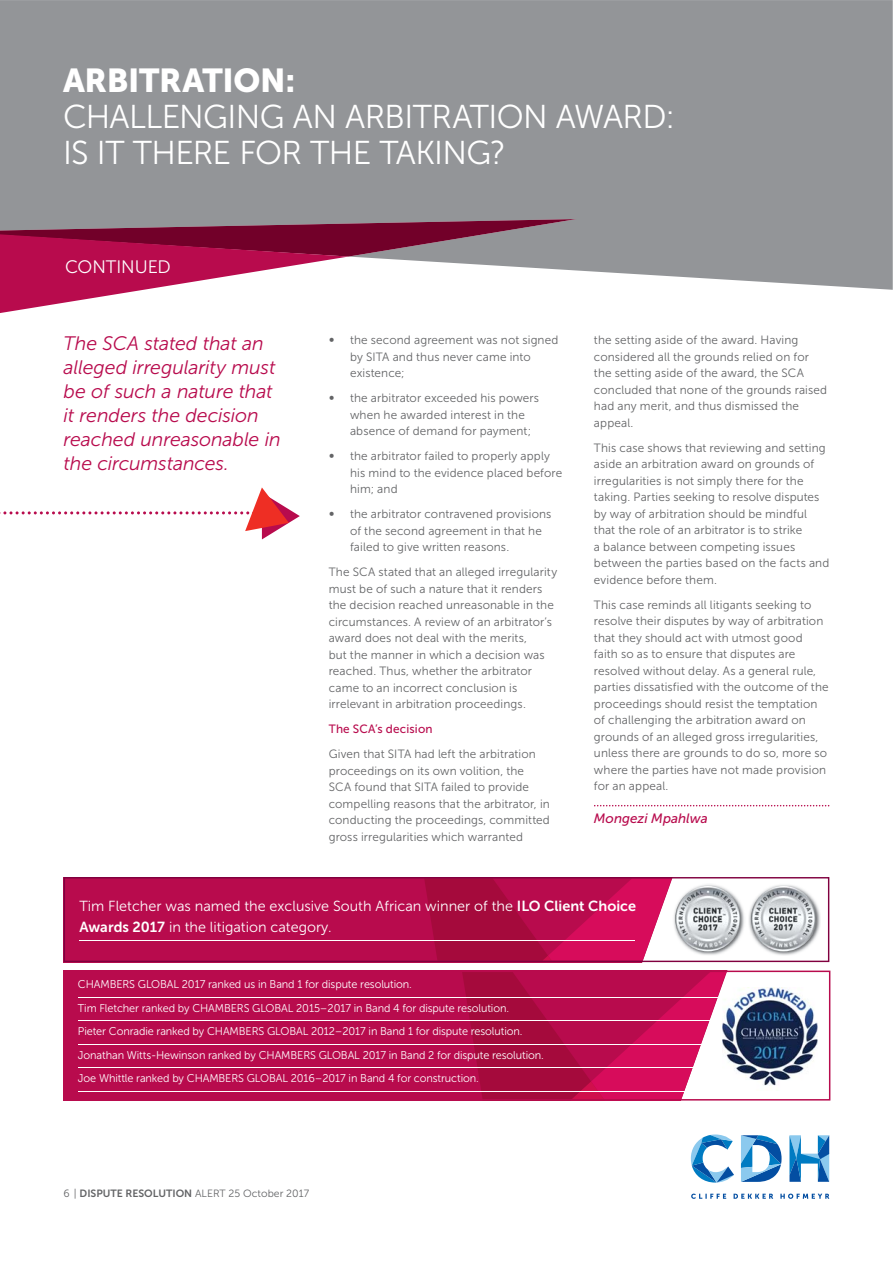
<style>
.page{position:relative;width:893px;height:1263px;background:#fff}
.page>*{position:absolute;margin:0;border:0;box-sizing:border-box;transform-origin:0 0}
.t1{font:33px/36px "Museo Sans 300";letter-spacing:-.02em;color:#fff}
.t2{font:33px "Museo Sans 900";letter-spacing:-.005em;color:#fff}
.t3{font:italic 19.5px/24px "Museo Sans 300";letter-spacing:-.005em;color:#b80b4d}
.t4{font:18px "Museo Sans 300";letter-spacing:-.005em;color:#fff}
.t5{font:14.55px/21px "Museo Sans 300";color:#fff}
.t6{font:italic 13.5px "Museo Sans 500";color:#b80b4d}
.t7{font:12px/16.5px "Museo Sans 300";letter-spacing:.01em;color:#636466}
.t8{font:12px "Museo Sans 500";letter-spacing:.015em;color:#b80b4d}
.t9{font:11.25px/23.5px "Museo Sans 300";letter-spacing:-.01em;color:#fff}
.t10{font:10.5px "Museo Sans 300";color:#636466}
.s1{font-family:"Museo Sans 700"}
</style>
<div class="page">
<div style="left:0;top:0;width:892px;height:290px;background:#939598"></div>
<svg style="left:0;top:217px;width:576px;height:96px"></svg>
<svg style="left:594px;top:805px;width:235px;height:1px"></svg>
<svg style="left:0;top:487px;width:300px;height:52px"></svg>
<svg style="left:691px;top:1194px;width:138px;height:5px"></svg>
<svg style="left:789px;top:1135px;width:40px;height:47px"></svg>
<svg style="left:691px;top:1135px;width:43px;height:48px"></svg>
<svg style="left:741px;top:1135px;width:40px;height:47px"></svg>
<svg style="left:63px;top:971px;width:767px;height:130px;background:#bd1b58"></svg>
<hr style="left:78px;top:997px;width:673px;height:1px;background:#fff">
<hr style="left:78px;top:1020px;width:673px;height:1px;background:#fff">
<hr style="left:78px;top:1044px;width:673px;height:1px;background:#fff">
<hr style="left:78px;top:1067px;width:673px;height:1px;background:#fff">
<hr style="left:78px;top:1091px;width:673px;height:1px;background:#fff">
<img style="left:722px;top:988px;width:95px;height:103px">
<svg style="left:64px;top:877px;width:765px;height:85px;background:#bb1d59"></svg>
<hr style="left:79px;top:941px;width:555px;height:1px;background:#fff">
<img style="left:673px;top:884px;width:72px;height:72px">
<img style="left:675px;top:886px;width:65px;height:65px;border-radius:50%">
<img style="left:748px;top:884px;width:72px;height:72px">
<img style="left:751px;top:886px;width:65px;height:65px;border-radius:50%">
<h1 class="t2" style="left:63px;top:68px;width:234px">ARBITRATION:</h1>
<h1 class="t1" style="left:63px;top:102px;width:613px">CHALLENGING AN ARBITRATION AWARD:<br>IS IT THERE FOR THE TAKING?</h1>
<h3 class="t4" style="left:65px;top:260px;width:107px">CONTINUED</h3>
<h2 class="t3" style="left:64px;top:333px;width:218px">The SCA stated that an alleged irregularity must be of such a nature that it renders the decision reached unreasonable in the circumstances.</h2>
<p class="t7" style="left:329px;top:333px;width:7px">∞</p>
<p class="t7" style="left:350px;top:333px;width:210px">the second agreement was not signed by SITA and thus never came into existence;</p>
<p class="t7" style="left:329px;top:391px;width:7px">∞</p>
<p class="t7" style="left:350px;top:391px;width:190px">the arbitrator exceeded his powers when he awarded interest in the absence of demand for payment;</p>
<p class="t7" style="left:329px;top:449px;width:7px">∞</p>
<p class="t7" style="left:350px;top:449px;width:214px">the arbitrator failed to properly apply his mind to the evidence placed before him; and</p>
<p class="t7" style="left:329px;top:507px;width:7px">∞</p>
<p class="t7" style="left:350px;top:507px;width:203px">the arbitrator contravened provisions of the second agreement in that he failed to give written reasons.</p>
<p class="t7" style="left:329px;top:565px;width:230px">The SCA stated that an alleged irregularity must be of such a nature that it renders the decision reached unreasonable in the circumstances. A review of an arbitrator’s award does not deal with the merits,<br>but the manner in which a decision was reached. Thus, whether the arbitrator came to an incorrect conclusion is irrelevant in arbitration proceedings.</p>
<p class="t8" style="left:329px;top:725px;width:105px">The SCA’s decision</p>
<p class="t7" style="left:329px;top:747px;width:222px">Given that SITA had left the arbitration proceedings on its own volition, the<br>SCA found that SITA failed to provide compelling reasons that the arbitrator, in conducting the proceedings, committed gross irregularities which warranted</p>
<p class="t7" style="left:594px;top:333px;width:234px">the setting aside of the award. Having considered all the grounds relied on for the setting aside of the award, the SCA concluded that none of the grounds raised had any merit, and thus dismissed the appeal.</p>
<p class="t7" style="left:594px;top:441px;width:237px">This case shows that reviewing and setting aside an arbitration award on grounds of irregularities is not simply there for the taking. Parties seeking to resolve disputes by way of arbitration should be mindful that the role of an arbitrator is to strike<br>a balance between competing issues between the parties based on the facts and evidence before them.</p>
<p class="t7" style="left:594px;top:598px;width:236px">This case reminds all litigants seeking to resolve their disputes by way of arbitration that they should act with utmost good faith so as to ensure that disputes are resolved without delay. As a general rule, parties dissatisfied with the outcome of the proceedings should resist the temptation of challenging the arbitration award on grounds of an alleged gross irregularities, unless there are grounds to do so, more so where the parties have not made provision for an appeal.</p>
<p class="t6" style="left:594px;top:814px;width:115px">Mongezi Mpahlwa</p>
<p class="t5" style="left:79px;top:897px;width:558px">Tim Fletcher was named the exclusive South African winner of the <span class="s1">ILO Client Choice<br>Awards 2017</span> in the litigation category.</p>
<p class="t9" style="left:78px;top:974px;width:467px">CHAMBERS GLOBAL 2017 ranked us in Band 1 for dispute resolution.<br>Tim Fletcher ranked by CHAMBERS GLOBAL 2015–2017 in Band 4 for dispute resolution.<br>Pieter Conradie ranked by CHAMBERS GLOBAL 2012–2017 in Band 1 for dispute resolution.<br>Jonathan Witts-Hewinson ranked by CHAMBERS GLOBAL 2017 in Band 2 for dispute resolution.<br>Joe Whittle ranked by CHAMBERS GLOBAL 2016–2017 in Band 4 for construction.</p>
<p class="t10" style="left:64px;top:1189px;width:247px">6 | <span class="s1">DISPUTE RESOLUTION</span> ALERT 25 October 2017</p>
</div>
